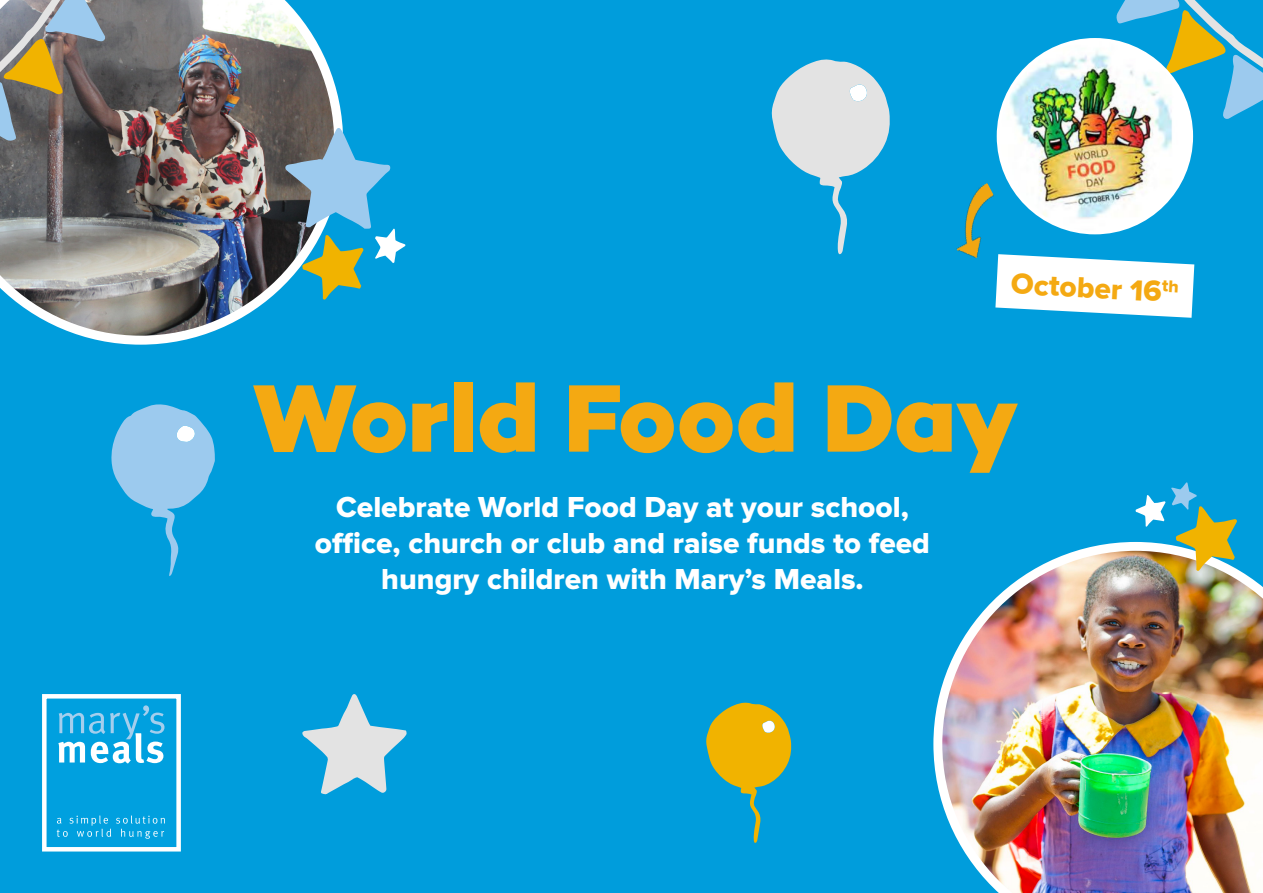
<style>
.page{position:relative;width:1263px;height:893px;background:#009ddc}
.page>*{position:absolute;margin:0;border:0;box-sizing:border-box;transform-origin:0 0}
.t1{font:800 97.5px "Campton";letter-spacing:-.005em;color:#f4a912}
.t2{font:30px/36px "Proxima Nova Extrabld";color:#fff;text-align:center}
.t3{font:30px "Proxima Nova Extrabld";color:#f4a912}
</style>
<div class="page">
<img style="left:933px;top:542px;width:330px;height:351px">
<img style="left:0;top:0;width:343px;height:345px">
<svg style="left:42px;top:694px;width:139px;height:158px"></svg>
<svg style="left:111px;top:404px;width:104px;height:172px"></svg>
<svg style="left:706px;top:702px;width:86px;height:141px"></svg>
<svg style="left:771px;top:59px;width:119px;height:195px"></svg>
<svg style="left:1135px;top:495px;width:30px;height:32px"></svg>
<svg style="left:285px;top:128px;width:120px;height:172px"></svg>
<svg style="left:1171px;top:482px;width:66px;height:89px"></svg>
<svg style="left:302px;top:694px;width:105px;height:101px"></svg>
<svg style="left:0;top:0;width:108px;height:153px;background:#7f7b70"></svg>
<svg style="left:1105px;top:0;width:158px;height:119px"></svg>
<svg style="left:995px;top:255px;width:199px;height:63px;background:#d4eef9"></svg>
<img style="left:998px;top:40px;width:193px;height:193px;border-radius:96px">
<div style="left:997px;top:38px;width:196px;height:196px;border:4px solid #fff;border-radius:50%"></div>
<img style="left:956px;top:183px;width:60px;height:81px">
<p class="t3" style="left:1012px;top:270px;width:169px;rotate:3deg">October 16<sup>th</sup></p>
<h1 class="t1" style="left:252px;top:356px;width:768px">World Food Day</h1>
<p class="t2" style="left:315px;top:490px;width:616px">Celebrate World Food Day at your school, office, church or club and raise funds to feed hungry children with Mary’s Meals.</p>
</div>
